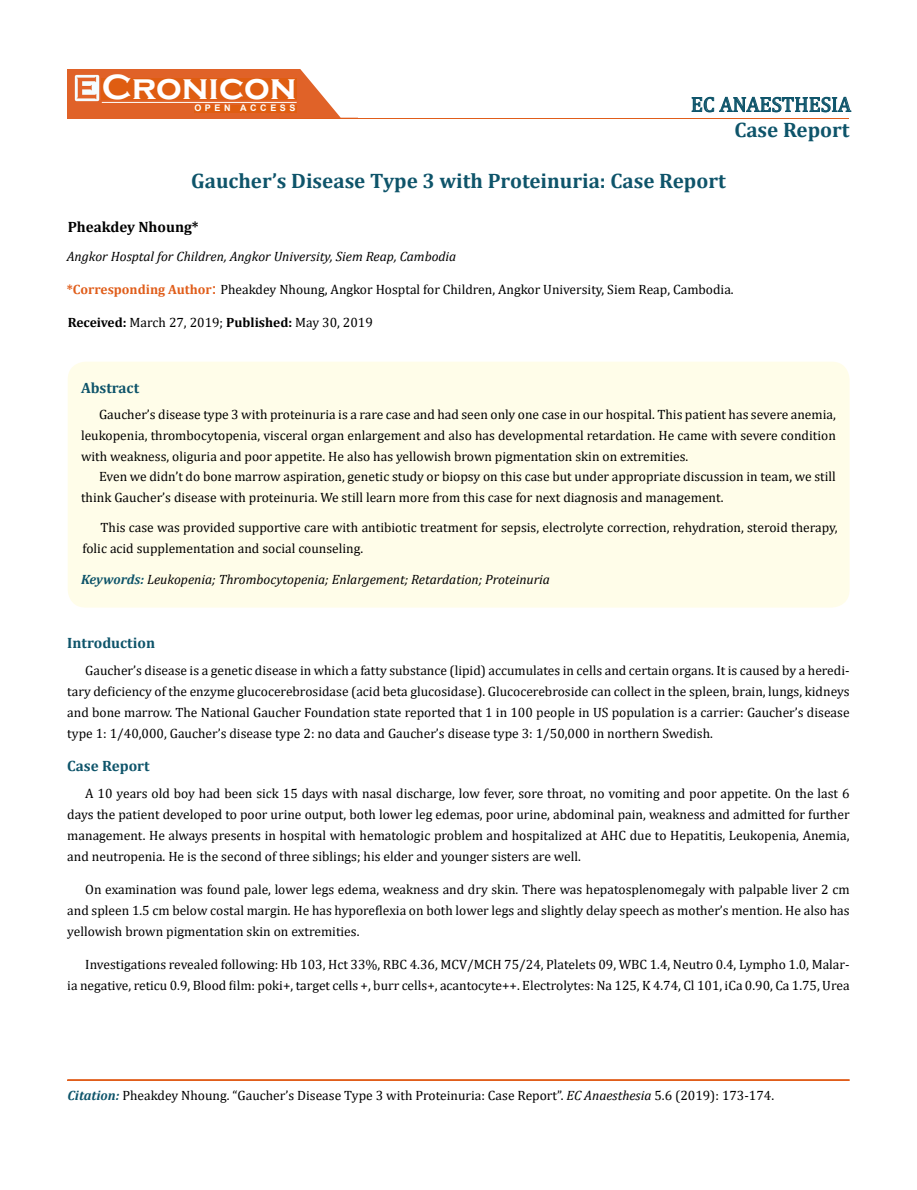
<style>
.page{position:relative;width:917px;height:1190px;background:#fff}
.page>*{position:absolute;margin:0;border:0;box-sizing:border-box;transform-origin:0 0}
.t1{font:700 36px "Copperplate Gothic";color:#fff}
.t2{font:700 21px "Cambria";color:#0e546a}
.t3{font:21px "Cambria";color:#0e546a}
.t4{font:700 15px "Cambria";color:#0e546a}
.t5{font:700 15px "Cambria";color:#000}
.t6{font:13.5px/21px "Cambria";color:#000;text-align:justify}
.t7{font:italic 13.5px "Cambria";color:#000}
.t8{font:700 9px "Arial";letter-spacing:.4em;color:#fff}
.s1{font-weight:700;color:#e05d1a}
.s2{font-size:18px;color:#e05d1a}
.s3{font-weight:700}
.s4{font-weight:700;color:#0e546a}
.s5{font-weight:700;font-style:italic;color:#0e546a}
.s6{font-style:italic}
</style>
<div class="page">
<div style="left:67px;top:70px;width:290px;height:49px;background:#e06228"></div>
<svg style="left:300px;top:69px;width:58px;height:49px"></svg>
<img style="left:75px;top:75px;width:24px;height:26px">
<div style="left:102px;top:79px;width:195px;height:21px;background:#df5d11"></div>
<div style="left:194px;top:105px;width:103px;height:7px;background:#df5d11"></div>
<svg style="left:691px;top:97px;width:160px;height:15px"></svg>
<hr style="left:102px;top:102px;width:194px;height:1px;background:#fff">
<hr style="left:279px;top:118px;width:569px;height:1px;background:#e05d1a">
<hr style="left:67px;top:1080px;width:782px;height:1px;background:#e05d1a">
<div style="left:67px;top:1079px;width:782px;height:1px;border:1px solid #e05d1a"></div>
<div style="left:68px;top:362px;width:781px;height:245px;background:#fffde9;border-radius:18px"></div>
<h1 class="t1" style="left:102px;top:68px;width:196px">Cronicon</h1>
<p class="t8" style="left:194px;top:102px;width:103px">OPEN ACCESS</p>
<h2 class="t3" style="left:691px;top:92px;width:162px">EC ANAESTHESIA</h2>
<h2 class="t2" style="left:734px;top:115px;width:117px">Case Report</h2>
<h2 class="t2" style="left:191px;top:166px;width:536px">Gaucher’s Disease Type 3 with Proteinuria: Case Report</h2>
<p class="t5" style="left:68px;top:217px;width:132px">Pheakdey Nhoung*</p>
<p class="t7" style="left:67px;top:247px;width:391px">Angkor Hosptal for Children, Angkor University, Siem Reap, Cambodia</p>
<p class="t6" style="left:67px;top:279px;width:668px"><span class="s1">*Corresponding Author</span><span class="s2">:</span> Pheakdey Nhoung, Angkor Hosptal for Children, Angkor University, Siem Reap, Cambodia.</p>
<p class="t6" style="left:68px;top:311px;width:307px"><span class="s3">Received:</span> March 27, 2019; <span class="s3">Published:</span> May 30, 2019</p>
<p class="t4" style="left:81px;top:377px;width:60px">Abstract</p>
<p class="t6" style="left:81px;top:403px;width:756px;text-indent:18px">Gaucher’s disease type 3 with proteinuria is a rare case and had seen only one case in our hospital. This patient has severe anemia, leukopenia, thrombocytopenia, visceral organ enlargement and also has developmental retardation. He came with severe condition with weakness, oliguria and poor appetite. He also has yellowish brown pigmentation skin on extremities.</p>
<p class="t6" style="left:81px;top:465px;width:756px;text-indent:18px">Even we didn’t do bone marrow aspiration, genetic study or biopsy on this case but under appropriate discussion in team, we still think Gaucher’s disease with proteinuria. We still learn more from this case for next diagnosis and management.</p>
<p class="t6" style="left:83px;top:517px;width:756px;text-indent:18px">This case was provided supportive care with antibiotic treatment for sepsis, electrolyte correction, rehydration, steroid therapy, folic acid supplementation and social counseling.</p>
<p class="t7" style="left:81px;top:570px;width:470px"><span class="s4">Keywords:</span> Leukopenia; Thrombocytopenia; Enlargement; Retardation; Proteinuria</p>
<p class="t4" style="left:67px;top:632px;width:89px">Introduction</p>
<p class="t6" style="left:67px;top:660px;width:783px;text-indent:18px">Gaucher’s disease is a genetic disease in which a fatty substance (lipid) accumulates in cells and certain organs. It is caused by a heredi&shy;tary deficiency of the enzyme glucocerebrosidase (acid beta glucosidase). Glucocerebroside can collect in the spleen, brain, lungs, kidneys and bone marrow. The National Gaucher Foundation state reported that 1 in 100 people in US population is a carrier: Gaucher’s disease type 1: 1/40,000, Gaucher’s disease type 2: no data and Gaucher’s disease type 3: 1/50,000 in northern Swedish.</p>
<p class="t4" style="left:67px;top:755px;width:84px">Case Report</p>
<p class="t6" style="left:67px;top:783px;width:783px;text-indent:18px">A 10 years old boy had been sick 15 days with nasal discharge, low fever, sore throat, no vomiting and poor appetite. On the last 6 days the patient developed to poor urine output, both lower leg edemas, poor urine, abdominal pain, weakness and admitted for further management. He always presents in hospital with hematologic problem and hospitalized at AHC due to Hepatitis, Leukopenia, Anemia, and neutropenia. He is the second of three siblings; his elder and younger sisters are well.</p>
<p class="t6" style="left:67px;top:879px;width:783px;text-indent:18px">On examination was found pale, lower legs edema, weakness and dry skin. There was hepatosplenomegaly with palpable liver 2 cm and spleen 1.5 cm below costal margin. He has hyporeflexia on both lower legs and slightly delay speech as mother’s mention. He also has yellowish brown pigmentation skin on extremities.</p>
<p class="t6" style="left:67px;top:954px;width:783px;text-align:right">Investigations revealed following: Hb 103, Hct 33%, RBC 4.36, MCV/MCH 75/24, Platelets 09, WBC 1.4, Neutro 0.4, Lympho 1.0, Malar-<br>ia negative, reticu 0.9, Blood film: poki+, target cells +, burr cells+, acantocyte++. Electrolytes: Na 125, K 4.74, Cl 101, iCa 0.90, Ca 1.75, Urea</p>
<p class="t6" style="left:67px;top:1084px;width:708px"><span class="s5">Citation:</span> Pheakdey Nhoung. “Gaucher’s Disease Type 3 with Proteinuria: Case Report”. <span class="s6">EC Anaesthesia</span> 5.6 (2019): 173-174.</p>
</div>
